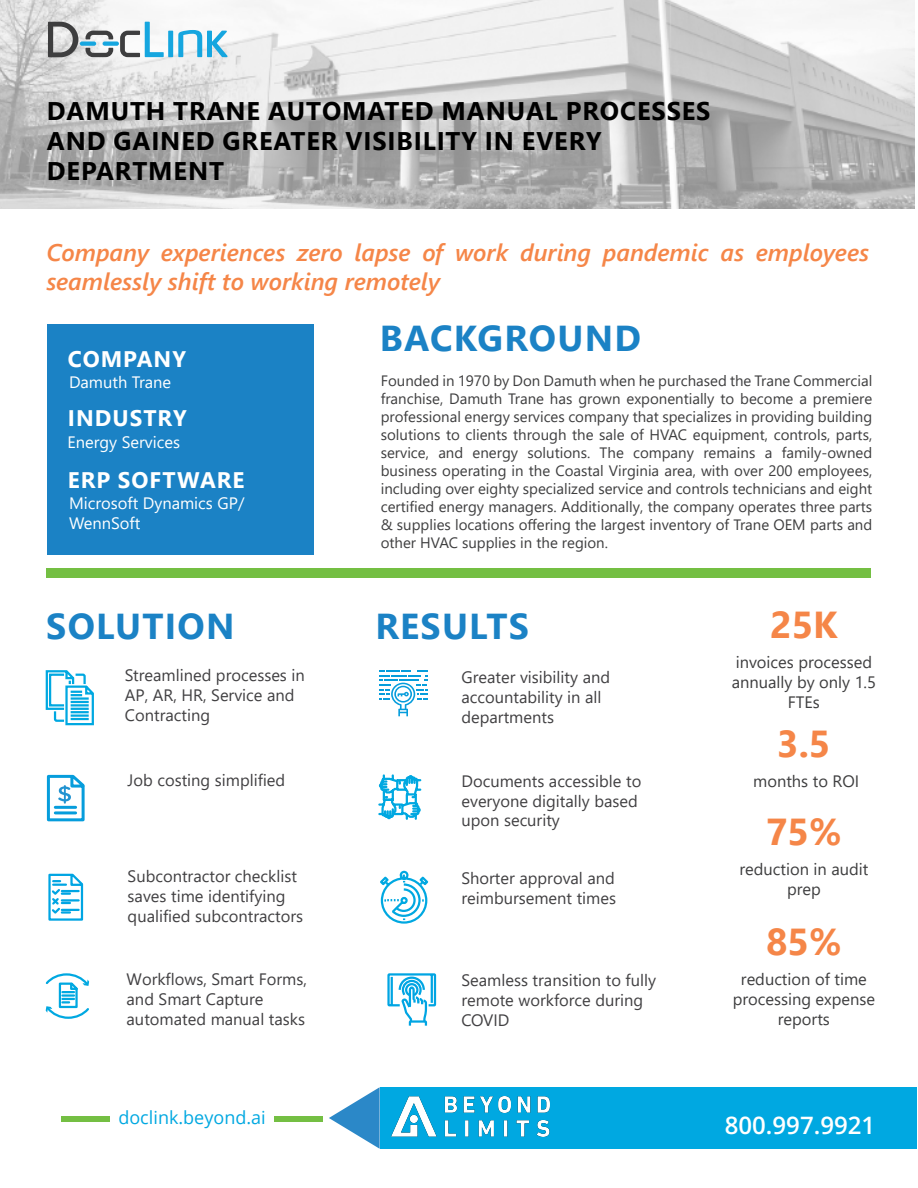
<style>
.page{position:relative;width:918px;height:1188px;background:#fff}
.page>*{position:absolute;margin:0;border:0;box-sizing:border-box;transform-origin:0 0}
.Header_-_Subtitle{font:700 37.5px "Segoe UI";color:#f58648}
.Header_-_Subtitle-2{font:700 36px "Segoe UI";letter-spacing:.035em;color:#1b82c5}
.Header_-_Title{font:700 25.5px/30px "Segoe UI";letter-spacing:.035em;color:#000}
.t1{font:italic 600 24px/28.8px "Segoe UI";color:#f58648}
.t2{font:600 24px "Open Sans";color:#fff}
.Header_-_Subtitle-3{font:700 22.5px "Segoe UI";letter-spacing:.045em;color:#fff}
.t3{font:18px "Open Sans";color:#00a8e1}
.t4{font:16.5px/19.8px "Segoe UI";color:#414042}
.t5{font:16.5px/20.2px "Segoe UI";color:#3e3e3f;text-align:center}
.Body_-_Paragraphs{font:16.5px "Segoe UI";color:#fff}
.Body_-_Paragraphs-2{font:15px/18px "Segoe UI";color:#3e3e3f;text-align:justify}
</style>
<div class="page">
<svg style="left:0;top:0;width:915px;height:209px"></svg>
<div style="left:380px;top:1087px;width:536px;height:62px;background:#00a8e1"></div>
<svg style="left:329px;top:1087px;width:51px;height:62px"></svg>
<div style="left:274px;top:1116px;width:49px;height:5px;background:#74bf43"></div>
<div style="left:62px;top:1117px;width:48px;height:5px;background:#74bf43"></div>
<svg style="left:48px;top:22px;width:30px;height:35px"></svg>
<div style="left:103px;top:41px;width:16px;height:5px;background:#16a6df;border-radius:2px"></div>
<div style="left:80px;top:41px;width:16px;height:5px;background:#16a6df;border-radius:2px"></div>
<svg style="left:85px;top:31px;width:28px;height:8px"></svg>
<svg style="left:85px;top:48px;width:28px;height:9px"></svg>
<svg style="left:120px;top:22px;width:108px;height:35px"></svg>
<div style="left:47px;top:325px;width:266px;height:230px;background:#1b82c5"></div>
<div style="left:46px;top:568px;width:825px;height:10px;background:#74bf43"></div>
<svg style="left:45px;top:670px;width:49px;height:56px"></svg>
<svg style="left:380px;top:870px;width:49px;height:54px"></svg>
<svg style="left:378px;top:774px;width:44px;height:46px"></svg>
<svg style="left:379px;top:670px;width:48px;height:46px"></svg>
<svg style="left:45px;top:973px;width:45px;height:46px"></svg>
<svg style="left:46px;top:774px;width:39px;height:48px"></svg>
<svg style="left:48px;top:873px;width:36px;height:48px"></svg>
<svg style="left:387px;top:973px;width:50px;height:53px"></svg>
<img style="left:392px;top:1096px;width:158px;height:41px">
<p class="Header_-_Title" style="left:47px;top:94px;width:665px">DAMUTH TRANE AUTOMATED MANUAL PROCESSES<br>AND GAINED GREATER VISIBILITY IN EVERY<br>DEPARTMENT</p>
<p class="t1" style="left:46px;top:235px;width:824px">Company experiences zero lapse of work during pandemic as employees seamlessly shift to working remotely</p>
<p class="Header_-_Subtitle-3" style="left:68px;top:337px;width:120px">COMPANY</p>
<p class="Body_-_Paragraphs" style="left:69px;top:366px;width:104px">Damuth Trane</p>
<p class="Header_-_Subtitle-3" style="left:68px;top:397px;width:120px">INDUSTRY</p>
<p class="Body_-_Paragraphs" style="left:68px;top:426px;width:114px">Energy Services</p>
<p class="Header_-_Subtitle-3" style="left:68px;top:459px;width:178px">ERP SOFTWARE</p>
<p class="Body_-_Paragraphs" style="left:69px;top:487px;width:177px">Microsoft Dynamics GP/</p>
<p class="Body_-_Paragraphs" style="left:69px;top:507px;width:73px">WennSoft</p>
<p class="Header_-_Subtitle-2" style="left:380px;top:304px;width:263px">BACKGROUND</p>
<p class="Body_-_Paragraphs-2" style="left:381px;top:371px;width:493px">Founded in 1970 by Don Damuth when he purchased the Trane Commercial franchise, Damuth Trane has grown exponentially to become a premiere professional energy services company that specializes in providing building solutions to clients through the sale of HVAC equipment, controls, parts, service, and energy solutions. The company remains a family-owned business operating in the Coastal Virginia area, with over 200 employees, including over eighty specialized service and controls technicians and eight certified energy managers. Additionally, the company operates three parts &amp; supplies locations offering the largest inventory of Trane OEM parts and other HVAC supplies in the region.</p>
<p class="Header_-_Subtitle-2" style="left:46px;top:593px;width:190px">SOLUTION</p>
<p class="Header_-_Subtitle" style="left:770px;top:589px;width:69px">25K</p>
<p class="t5" style="left:732px;top:650px;width:146px">invoices processed annually by only 1.5<br>FTEs</p>
<p class="Header_-_Subtitle-2" style="left:375px;top:593px;width:155px">RESULTS</p>
<p class="t4" style="left:125px;top:664px;width:181px">Streamlined processes in<br>AP, AR, HR, Service and<br>Contracting</p>
<p class="t4" style="left:461px;top:666px;width:150px">Greater visibility and accountability in all</p>
<p class="t4" style="left:461px;top:706px;width:94px">departments</p>
<p class="t4" style="left:128px;top:768px;width:159px">Job costing simplified</p>
<p class="t4" style="left:128px;top:865px;width:177px">Subcontractor checklist saves time identifying qualified subcontractors</p>
<p class="t4" style="left:127px;top:968px;width:182px">Workflows, Smart Forms, and Smart Capture automated manual tasks</p>
<p class="t4" style="left:461px;top:770px;width:181px">Documents accessible to</p>
<p class="t4" style="left:461px;top:789px;width:178px">everyone digitally based</p>
<p class="t4" style="left:461px;top:809px;width:100px">upon security</p>
<p class="t4" style="left:461px;top:867px;width:156px">Shorter approval and reimbursement times</p>
<p class="t4" style="left:461px;top:969px;width:196px">Seamless transition to fully</p>
<p class="t4" style="left:461px;top:989px;width:183px">remote workforce during</p>
<p class="t4" style="left:461px;top:1009px;width:50px">COVID</p>
<p class="Header_-_Subtitle" style="left:777px;top:709px;width:55px">3.5</p>
<p class="t5" style="left:753px;top:770px;width:107px">months to ROI</p>
<p class="Header_-_Subtitle" style="left:766px;top:796px;width:77px">75%</p>
<p class="t5" style="left:739px;top:857px;width:131px">reduction in audit prep</p>
<p class="Header_-_Subtitle" style="left:766px;top:906px;width:77px">85%</p>
<p class="t5" style="left:733px;top:968px;width:144px">reduction of time processing expense reports</p>
<p class="t3" style="left:118px;top:1105px;width:149px">doclink.beyond.ai</p>
<h3 class="t2" style="left:725px;top:1108px;width:152px">800.997.9921</h3>
</div>
